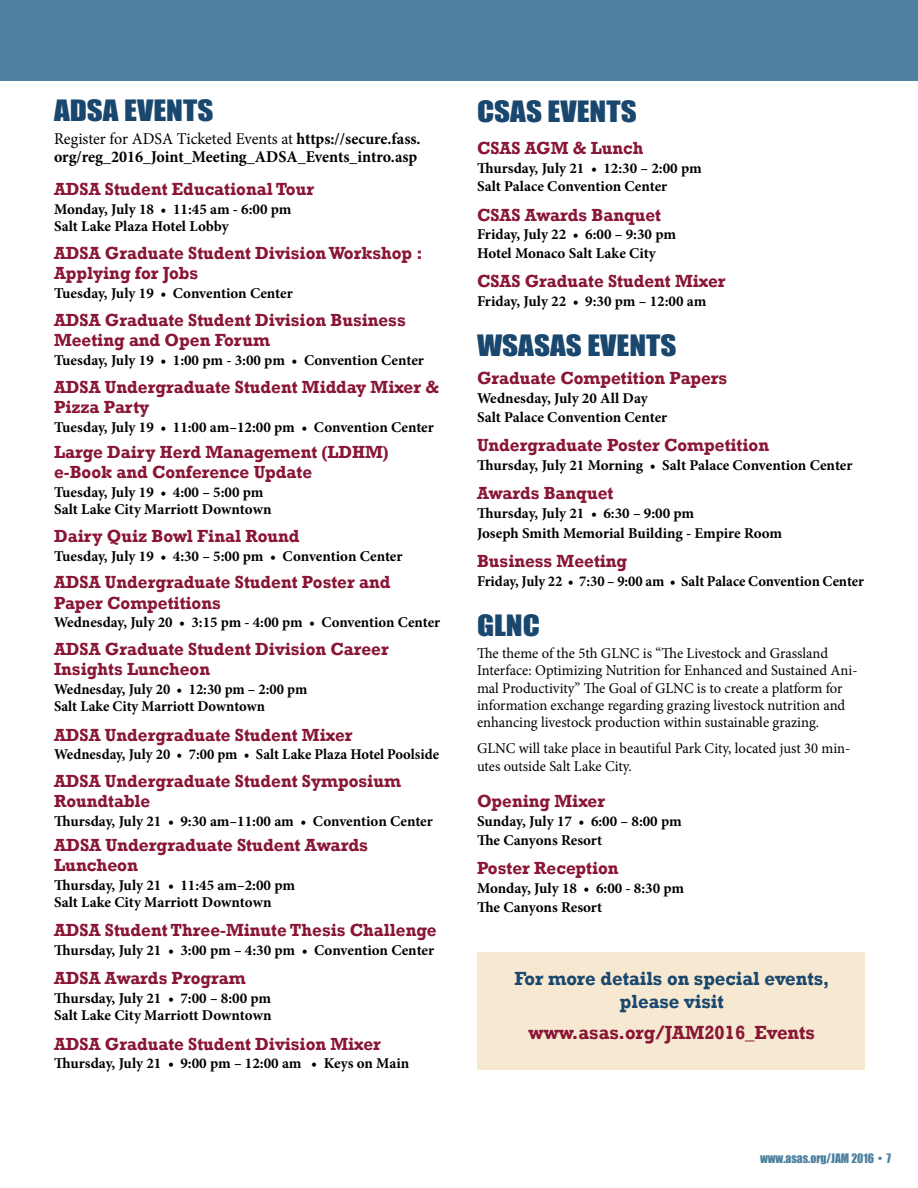
<style>
.page{position:relative;width:918px;height:1188px;background:#fff}
.page>*{position:absolute;margin:0;border:0;box-sizing:border-box;transform-origin:0 0}
.t1{font:27px "Impact";color:#19476e;scale:1.15 1}
.t2{font:700 19.5px/22.5px "Rockwell";color:#19476e;text-align:center;scale:.95 1}
.t3{font:700 19.5px "Rockwell";color:#891635;scale:.95 1}
.t4{font:700 18px/20.2px "Rockwell";color:#891635;scale:.95 1}
.t5{font:700 18px/20.2px "Rockwell";color:#891635}
.t6{font:700 16.5px/18px "Minion Pro";letter-spacing:-.005em;color:#000}
.t7{font:700 15px/17.2px "Minion Pro";color:#000}
.t8{font:15px/17.2px "Minion Pro";color:#000}
.t9{font:12px "Impact";color:#4e819f}
.s1{font-weight:400}
</style>
<div class="page">
<div style="left:478px;top:952px;width:387px;height:118px;background:#f6e8d1"></div>
<div style="left:0;top:0;width:918px;height:80px;background:#4e819f"></div>
<h1 class="t1" style="left:54px;top:94px;width:127px">ADSA EVENTS</h1>
<p class="t6" style="left:54px;top:129px;width:368px"><span class="s1">Register for ADSA Ticketed Events at</span> https://secure.fass. org/reg_2016_Joint_Meeting_ADSA_Events_intro.asp</p>
<p class="t4" style="left:54px;top:179px;width:275px">ADSA Student Educational Tour</p>
<p class="t7" style="left:54px;top:200px;width:239px">Monday, July 18 • 11:45 am - 6:00 pm<br>Salt Lake Plaza Hotel Lobby</p>
<p class="t4" style="left:54px;top:243px;width:390px">ADSA Graduate Student Division Workshop :<br>Applying for Jobs</p>
<p class="t7" style="left:54px;top:284px;width:240px">Tuesday, July 19 • Convention Center</p>
<p class="t4" style="left:54px;top:310px;width:372px">ADSA Graduate Student Division Business<br>Meeting and Open Forum</p>
<p class="t7" style="left:54px;top:351px;width:371px">Tuesday, July 19 • 1:00 pm - 3:00 pm • Convention Center</p>
<p class="t4" style="left:54px;top:376px;width:407px">ADSA Undergraduate Student Midday Mixer &amp;<br>Pizza Party</p>
<p class="t7" style="left:54px;top:418px;width:381px">Tuesday, July 19 • 11:00 am–12:00 pm • Convention Center</p>
<p class="t4" style="left:54px;top:442px;width:354px">Large Dairy Herd Management (LDHM) e-Book and Conference Update</p>
<p class="t7" style="left:54px;top:483px;width:219px">Tuesday, July 19 • 4:00 – 5:00 pm<br>Salt Lake City Marriott Downtown</p>
<p class="t4" style="left:54px;top:526px;width:260px">Dairy Quiz Bowl Final Round</p>
<p class="t7" style="left:54px;top:547px;width:350px">Tuesday, July 19 • 4:30 – 5:00 pm • Convention Center</p>
<p class="t4" style="left:54px;top:572px;width:356px">ADSA Undergraduate Student Poster and<br>Paper Competitions</p>
<p class="t7" style="left:54px;top:614px;width:388px">Wednesday, July 20 • 3:15 pm - 4:00 pm • Convention Center</p>
<p class="t4" style="left:54px;top:639px;width:354px">ADSA Graduate Student Division Career<br>Insights Luncheon</p>
<p class="t7" style="left:54px;top:680px;width:255px">Wednesday, July 20 • 12:30 pm – 2:00 pm<br>Salt Lake City Marriott Downtown</p>
<p class="t4" style="left:54px;top:724px;width:316px">ADSA Undergraduate Student Mixer</p>
<p class="t7" style="left:54px;top:746px;width:387px">Wednesday, July 20 • 7:00 pm • Salt Lake Plaza Hotel Poolside</p>
<p class="t4" style="left:54px;top:771px;width:367px">ADSA Undergraduate Student Symposium<br>Roundtable</p>
<p class="t7" style="left:54px;top:812px;width:380px">Thursday, July 21 • 9:30 am–11:00 am • Convention Center</p>
<p class="t5" style="left:54px;top:835px;width:316px">ADSA Undergraduate Student Awards<br>Luncheon</p>
<p class="t7" style="left:54px;top:876px;width:243px">Thursday, July 21 • 11:45 am–2:00 pm<br>Salt Lake City Marriott Downtown</p>
<p class="t4" style="left:54px;top:920px;width:404px">ADSA Student Three-Minute Thesis Challenge</p>
<p class="t7" style="left:54px;top:941px;width:382px">Thursday, July 21 • 3:00 pm – 4:30 pm • Convention Center</p>
<p class="t4" style="left:54px;top:968px;width:203px">ADSA Awards Program</p>
<p class="t7" style="left:54px;top:989px;width:219px">Thursday, July 21 • 7:00 – 8:00 pm<br>Salt Lake City Marriott Downtown</p>
<p class="t4" style="left:54px;top:1033px;width:346px">ADSA Graduate Student Division Mixer</p>
<p class="t7" style="left:54px;top:1055px;width:357px">Thursday, July 21 • 9:00 pm – 12:00 am • Keys on Main</p>
<h1 class="t1" style="left:477px;top:94px;width:127px">CSAS EVENTS</h1>
<p class="t4" style="left:477px;top:138px;width:177px">CSAS AGM &amp; Lunch</p>
<p class="t7" style="left:477px;top:158px;width:226px;line-height:18.8px">Thursday, July 21 • 12:30 – 2:00 pm<br>Salt Palace Convention Center</p>
<p class="t4" style="left:477px;top:204px;width:195px">CSAS Awards Banquet</p>
<p class="t7" style="left:477px;top:225px;width:201px;line-height:18.8px">Friday, July 22 • 6:00 – 9:30 pm<br>Hotel Monaco Salt Lake City</p>
<p class="t4" style="left:477px;top:271px;width:263px">CSAS Graduate Student Mixer</p>
<p class="t7" style="left:477px;top:292px;width:231px">Friday, July 22 • 9:30 pm – 12:00 am</p>
<h1 class="t1" style="left:477px;top:329px;width:162px">WSASAS EVENTS</h1>
<p class="t4" style="left:477px;top:368px;width:265px">Graduate Competition Papers</p>
<p class="t7" style="left:477px;top:389px;width:192px;line-height:18.8px">Wednesday, July 20 All Day<br>Salt Palace Convention Center</p>
<p class="t4" style="left:477px;top:435px;width:309px">Undergraduate Poster Competition</p>
<p class="t7" style="left:477px;top:456px;width:377px">Thursday, July 21 Morning • Salt Palace Convention Center</p>
<p class="t4" style="left:477px;top:483px;width:145px">Awards Banquet</p>
<p class="t7" style="left:477px;top:503px;width:307px;line-height:20.2px">Thursday, July 21 • 6:30 – 9:00 pm<br>Joseph Smith Memorial Building - Empire Room</p>
<p class="t4" style="left:477px;top:551px;width:160px">Business Meeting</p>
<p class="t7" style="left:477px;top:572px;width:388px">Friday, July 22 • 7:30 – 9:00 am • Salt Palace Convention Center</p>
<h1 class="t1" style="left:477px;top:609px;width:56px">GLNC</h1>
<p class="t8" style="left:477px;top:645px;width:382px">The theme of the 5th GLNC is “The Livestock and Grassland Interface: Optimizing Nutrition for Enhanced and Sustained Ani&shy;mal Productivity” The Goal of GLNC is to create a platform for information exchange regarding grazing livestock nutrition and enhancing livestock production within sustainable grazing.</p>
<p class="t8" style="left:477px;top:740px;width:375px">GLNC will take place in beautiful Park City, located just 30 min&shy;utes outside Salt Lake City.</p>
<p class="t4" style="left:477px;top:791px;width:136px">Opening Mixer</p>
<p class="t7" style="left:477px;top:812px;width:206px;line-height:18.8px">Sunday, July 17 • 6:00 – 8:00 pm<br>The Canyons Resort</p>
<p class="t4" style="left:477px;top:858px;width:151px">Poster Reception</p>
<p class="t7" style="left:477px;top:878px;width:209px;line-height:18.8px">Monday, July 18 • 6:00 - 8:30 pm<br>The Canyons Resort</p>
<h2 class="t2" style="left:514px;top:968px;width:333px">For more details on special events, please visit</h2>
<h2 class="t3" style="left:529px;top:1020px;width:303px">www.asas.org/JAM2016_Events</h2>
<p class="t9" style="left:760px;top:1151px;width:132px">WWW.ASAS.ORG/JAM 2016 • 7</p>
</div>
